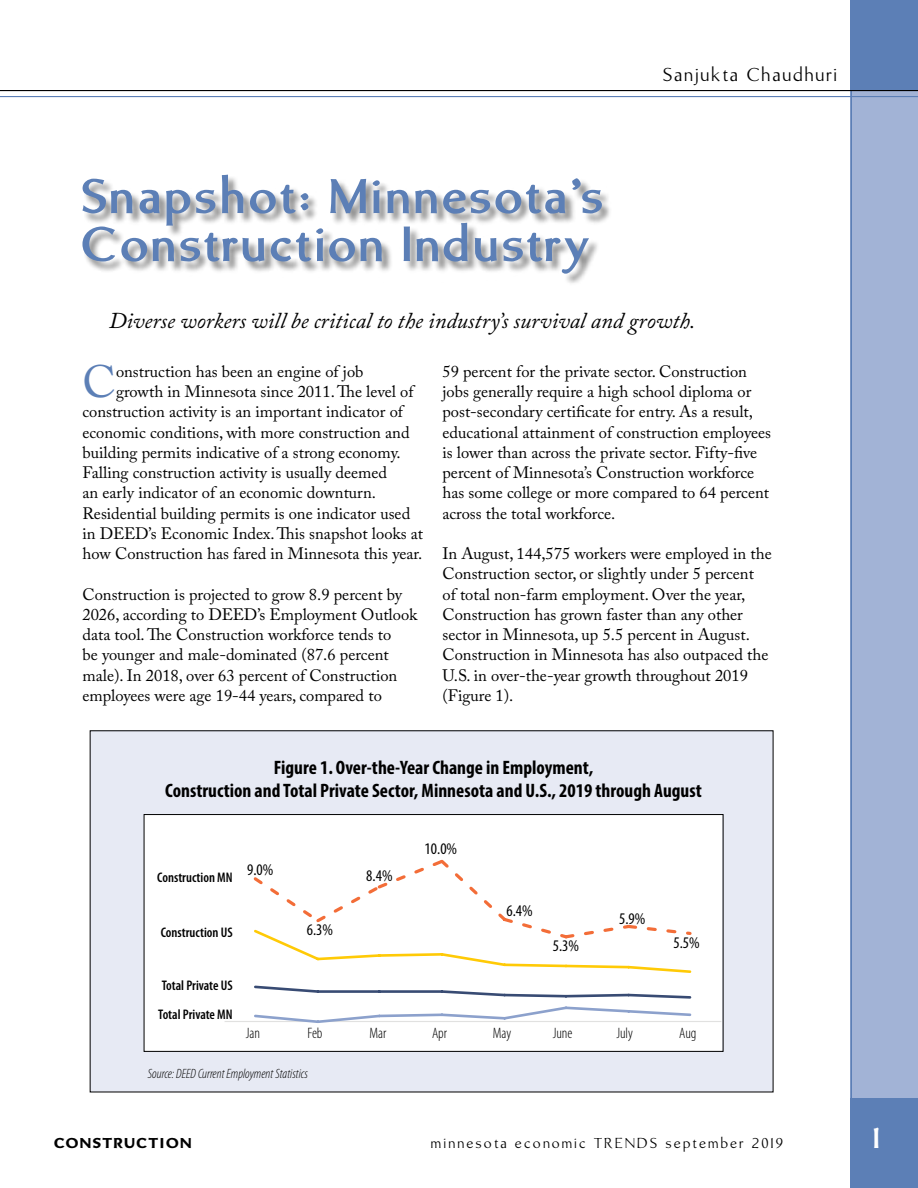
<style>
.page{position:relative;width:918px;height:1188px;background:#fff}
.page>*{position:absolute;margin:0;border:0;box-sizing:border-box;transform-origin:0 0}
.t1{font:700 51px/48px "Brinar";letter-spacing:.05em;color:#5c7fb6}
.normal_initial_cap{font:45px "Adobe Caslon Pro";color:#5c7fb6}
.t2{font:700 30px "Brinar";color:#fff}
.Head_story_sub{font:italic 22.5px "Adobe Caslon Pro";color:#000}
.normal_Table_heading{font:700 condensed 19.5px/23.4px "Myriad Pro";color:#000;text-align:center}
.Author_s_name_RIGHT{font:19.5px "Brinar";letter-spacing:.1em;color:#000}
.normal_initial_cap-2{font:16.5px/20.2px "Adobe Caslon Pro";color:#000}
.t3{font:condensed 16.2px "Myriad Pro";color:#000}
.t4{font:300 condensed 15.15px "Myriad Pro";color:#000}
.t5{font:15px "Brinar";letter-spacing:.15em;color:#000}
.t6{font:900 15px "Brinar";letter-spacing:.11em;color:#000}
.t7{font:600 condensed 13.95px/29.1px "Myriad Pro";color:#000}
.normal_Table_source{font:italic 300 condensed 13.5px "Myriad Pro";color:#000}
</style>
<div class="page">
<div style="left:850px;top:90px;width:68px;height:1008px;background:#a2b3d6"></div>
<div style="left:850px;top:1098px;width:68px;height:90px;background:#5c7fb6"></div>
<div style="left:850px;top:0;width:68px;height:90px;background:#5c7fb6"></div>
<hr style="left:850px;top:0;width:2px;height:1188px;background:#5c7fb6">
<hr style="left:0;top:96px;width:918px;height:1px;background:#5c7fb6">
<hr style="left:0;top:90px;width:918px;height:1px;background:#000">
<div style="left:84px;top:176px;width:528px;height:110px;background:#000;opacity:.45"></div>
<div style="left:90px;top:731px;width:683px;height:361px;background:#e7eaf4"></div>
<div style="left:144px;top:815px;width:577px;height:236px;background:#fff"></div>
<hr style="left:225px;top:1021px;width:496px;height:1px;background:#e1e1e0">
<svg style="left:253px;top:859px;width:439px;height:114px"></svg>
<svg style="left:254px;top:985px;width:438px;height:38px"></svg>
<div style="left:144px;top:814px;width:579px;height:238px;border:1px solid #000"></div>
<h1 class="t1" style="left:81px;top:173px;width:524px">Snapshot: Minnesota’s<br>Construction Industry</h1>
<p class="Author_s_name_RIGHT" style="left:663px;top:64px;width:176px">Sanjukta Chaudhuri</p>
<p class="Head_story_sub" style="left:109px;top:307px;width:588px">Diverse workers will be critical to the industry’s survival and growth.</p>
<p class="normal_initial_cap" style="left:82px;top:355px;width:35px">C</p>
<p class="normal_initial_cap-2" style="left:116px;top:361px;width:249px">onstruction has been an engine of job</p>
<p class="normal_initial_cap-2" style="left:116px;top:381px;width:299px">growth in Minnesota since 2011. The level of</p>
<p class="normal_initial_cap-2" style="left:82px;top:402px;width:322px">construction activity is an important indicator of</p>
<p class="normal_initial_cap-2" style="left:82px;top:422px;width:329px">economic conditions, with more construction and</p>
<p class="normal_initial_cap-2" style="left:82px;top:442px;width:320px">building permits indicative of a strong economy.</p>
<p class="normal_initial_cap-2" style="left:82px;top:462px;width:306px">Falling construction activity is usually deemed</p>
<p class="normal_initial_cap-2" style="left:82px;top:483px;width:295px">an early indicator of an economic downturn.</p>
<p class="normal_initial_cap-2" style="left:82px;top:503px;width:329px">Residential building permits is one indicator used</p>
<p class="normal_initial_cap-2" style="left:82px;top:523px;width:342px">in DEED’s Economic Index. This snapshot looks at</p>
<p class="normal_initial_cap-2" style="left:82px;top:543px;width:341px">how Construction has fared in Minnesota this year.</p>
<p class="normal_initial_cap-2" style="left:82px;top:584px;width:336px">Construction is projected to grow 8.9 percent by 2026, according to DEED’s Employment Outlook data tool. The Construction workforce tends to<br>be younger and male-dominated (87.6 percent male). In 2018, over 63 percent of Construction employees were age 19-44 years, compared to</p>
<p class="normal_initial_cap-2" style="left:442px;top:361px;width:330px">59 percent for the private sector. Construction jobs generally require a high school diploma or post-secondary certificate for entry. As a result, educational attainment of construction employees is lower than across the private sector. Fifty-five percent of Minnesota’s Construction workforce has some college or more compared to 64 percent across the total workforce.</p>
<p class="normal_initial_cap-2" style="left:442px;top:543px;width:331px">In August, 144,575 workers were employed in the Construction sector, or slightly under 5 percent<br>of total non-farm employment. Over the year, Construction has grown faster than any other sector in Minnesota, up 5.5 percent in August.<br>Construction in Minnesota has also outpaced the U.S. in over-the-year growth throughout 2019 (Figure 1).</p>
<p class="normal_Table_heading" style="left:165px;top:755px;width:538px">Figure 1. Over-the-Year Change in Employment,<br>Construction and Total Private Sector, Minnesota and U.S., 2019 through August</p>
<p class="t7" style="left:157px;top:863px;width:77px">Construction MN</p>
<p class="t7" style="left:161px;top:917px;width:73px">Construction US</p>
<p class="t7" style="left:158px;top:971px;width:76px">Total Private US<br>Total Private MN</p>
<p class="t3" style="left:247px;top:860px;width:28px">9.0%</p>
<p class="t3" style="left:307px;top:920px;width:28px">6.3%</p>
<p class="t3" style="left:366px;top:865px;width:28px">8.4%</p>
<p class="t3" style="left:425px;top:839px;width:34px">10.0%</p>
<p class="t3" style="left:507px;top:901px;width:28px">6.4%</p>
<p class="t3" style="left:553px;top:936px;width:28px">5.3%</p>
<p class="t3" style="left:619px;top:909px;width:28px">5.9%</p>
<p class="t3" style="left:674px;top:933px;width:28px">5.5%</p>
<p class="t4" style="left:246px;top:1024px;width:16px">Jan</p>
<p class="t4" style="left:308px;top:1024px;width:17px">Feb</p>
<p class="t4" style="left:370px;top:1024px;width:18px">Mar</p>
<p class="t4" style="left:432px;top:1024px;width:17px">Apr</p>
<p class="t4" style="left:493px;top:1024px;width:20px">May</p>
<p class="t4" style="left:553px;top:1024px;width:21px">June</p>
<p class="t4" style="left:616px;top:1024px;width:18px">July</p>
<p class="t4" style="left:679px;top:1024px;width:19px">Aug</p>
<p class="normal_Table_source" style="left:148px;top:1065px;width:162px">Source: DEED Current Employment Statistics</p>
<p class="t6" style="left:54px;top:1134px;width:139px">CONSTRUCTION</p>
<p class="t5" style="left:431px;top:1134px;width:354px">minnesota economic TRENDS september 2019</p>
<h3 class="t2" style="left:873px;top:1122px;width:9px">1</h3>
</div>
